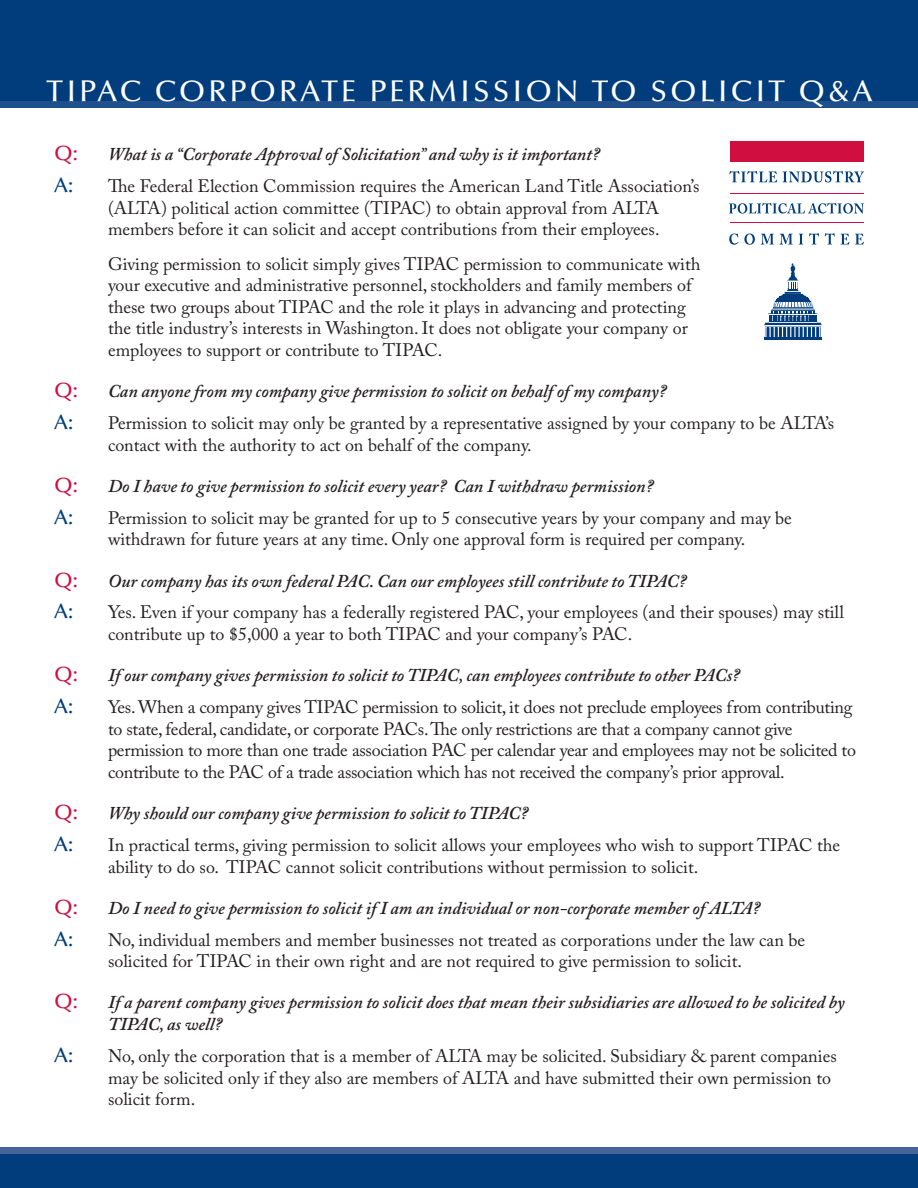
<style>
.page{position:relative;width:918px;height:1188px;background:#fff}
.page>*{position:absolute;margin:0;border:0;box-sizing:border-box;transform-origin:0 0}
.t1{font:500 30px "Optima LT";letter-spacing:.1em;color:#fff}
.Quetsion{font:500 21px "Optima LT";color:#d10e40}
.Answer{font:500 21px "Optima LT";color:#013d7d}
.Answer-2{font:18px/21.6px "Adobe Caslon Pro";color:#231f20}
.Quetsion-2{font:italic 600 18px/21.6px "Adobe Caslon Pro";color:#231f20}
</style>
<div class="page">
<div style="left:0;top:1148px;width:918px;height:40px;background:#013d7d"></div>
<div style="left:0;top:1148px;width:918px;height:6px;background:#46639a"></div>
<div style="left:0;top:0;width:918px;height:108px;background:#013d7d"></div>
<div style="left:0;top:101px;width:918px;height:7px;background:#204f8c"></div>
<div style="left:730px;top:141px;width:134px;height:21px;background:#d10e40"></div>
<svg style="left:729px;top:171px;width:48px;height:11px"></svg>
<svg style="left:783px;top:171px;width:81px;height:12px"></svg>
<svg style="left:729px;top:203px;width:135px;height:11px"></svg>
<svg style="left:729px;top:234px;width:26px;height:11px"></svg>
<svg style="left:761px;top:234px;width:13px;height:10px"></svg>
<svg style="left:780px;top:234px;width:13px;height:10px"></svg>
<svg style="left:799px;top:234px;width:4px;height:10px"></svg>
<svg style="left:809px;top:233px;width:10px;height:12px"></svg>
<svg style="left:825px;top:233px;width:10px;height:12px"></svg>
<svg style="left:841px;top:234px;width:8px;height:11px"></svg>
<svg style="left:855px;top:234px;width:9px;height:11px"></svg>
<hr style="left:730px;top:193px;width:134px;height:1px;background:#d10e40">
<hr style="left:730px;top:222px;width:134px;height:1px;background:#d10e40">
<svg style="left:764px;top:263px;width:58px;height:76px"></svg>
<hr style="left:769px;top:315px;width:48px;height:1px;background:#fff">
<p class="t1" style="left:47px;top:74px;width:828px">TIPAC CORPORATE PERMISSION TO SOLICIT Q&amp;A</p>
<p class="Quetsion" style="left:54px;top:141px;width:25px">Q:</p>
<p class="Quetsion-2" style="left:108px;top:143px;width:493px">What is a “Corporate Approval of Solicitation” and why is it important?</p>
<p class="Answer" style="left:54px;top:173px;width:21px">A:</p>
<p class="Answer-2" style="left:108px;top:175px;width:593px">The Federal Election Commission requires the American Land Title Association’s (ALTA) political action committee (TIPAC) to obtain approval from ALTA members before it can solicit and accept contributions from their employees.</p>
<p class="Answer-2" style="left:108px;top:253px;width:594px">Giving permission to solicit simply gives TIPAC permission to communicate with your executive and administrative personnel, stockholders and family members of these two groups about TIPAC and the role it plays in advancing and protecting the title industry’s interests in Washington. It does not obligate your company or employees to support or contribute to TIPAC.</p>
<p class="Quetsion" style="left:54px;top:378px;width:25px">Q:</p>
<p class="Quetsion-2" style="left:108px;top:380px;width:560px">Can anyone from my company give permission to solicit on behalf of my company?</p>
<p class="Answer" style="left:54px;top:410px;width:21px">A:</p>
<p class="Answer-2" style="left:108px;top:412px;width:728px">Permission to solicit may only be granted by a representative assigned by your company to be ALTA’s contact with the authority to act on behalf of the company.</p>
<p class="Quetsion" style="left:54px;top:473px;width:25px">Q:</p>
<p class="Quetsion-2" style="left:108px;top:475px;width:547px">Do I have to give permission to solicit every year? Can I withdraw permission?</p>
<p class="Answer" style="left:54px;top:505px;width:21px">A:</p>
<p class="Answer-2" style="left:108px;top:507px;width:685px">Permission to solicit may be granted for up to 5 consecutive years by your company and may be withdrawn for future years at any time. Only one approval form is required per company.</p>
<p class="Quetsion" style="left:54px;top:568px;width:25px">Q:</p>
<p class="Quetsion-2" style="left:108px;top:570px;width:580px">Our company has its own federal PAC. Can our employees still contribute to TIPAC?</p>
<p class="Answer" style="left:54px;top:600px;width:21px">A:</p>
<p class="Answer-2" style="left:108px;top:601px;width:737px">Yes. Even if your company has a federally registered PAC, your employees (and their spouses) may still contribute up to $5,000 a year to both TIPAC and your company’s PAC.</p>
<p class="Quetsion" style="left:54px;top:662px;width:25px">Q:</p>
<p class="Quetsion-2" style="left:108px;top:664px;width:633px">If our company gives permission to solicit to TIPAC, can employees contribute to other PACs?</p>
<p class="Answer" style="left:54px;top:694px;width:21px">A:</p>
<p class="Answer-2" style="left:108px;top:696px;width:750px">Yes. When a company gives TIPAC permission to solicit, it does not preclude employees from contributing to state, federal, candidate, or corporate PACs. The only restrictions are that a company cannot give permission to more than one trade association PAC per calendar year and employees may not be solicited to contribute to the PAC of a trade association which has not received the company’s prior approval.</p>
<p class="Quetsion" style="left:54px;top:800px;width:25px">Q:</p>
<p class="Quetsion-2" style="left:108px;top:802px;width:422px">Why should our company give permission to solicit to TIPAC?</p>
<p class="Answer" style="left:54px;top:832px;width:21px">A:</p>
<p class="Answer-2" style="left:108px;top:834px;width:734px">In practical terms, giving permission to solicit allows your employees who wish to support TIPAC the ability to do so. TIPAC cannot solicit contributions without permission to solicit.</p>
<p class="Quetsion" style="left:54px;top:895px;width:25px">Q:</p>
<p class="Quetsion-2" style="left:108px;top:897px;width:654px">Do I need to give permission to solicit if I am an individual or non-corporate member of ALTA?</p>
<p class="Answer" style="left:54px;top:927px;width:21px">A:</p>
<p class="Answer-2" style="left:108px;top:929px;width:699px">No, individual members and member businesses not treated as corporations under the law can be solicited for TIPAC in their own right and are not required to give permission to solicit.</p>
<p class="Quetsion" style="left:54px;top:990px;width:25px">Q:</p>
<p class="Quetsion-2" style="left:108px;top:991px;width:738px">If a parent company gives permission to solicit does that mean their subsidiaries are allowed to be solicited by<br>TIPAC, as well?</p>
<p class="Answer" style="left:54px;top:1043px;width:21px">A:</p>
<p class="Answer-2" style="left:108px;top:1045px;width:730px">No, only the corporation that is a member of ALTA may be solicited. Subsidiary &amp; parent companies may be solicited only if they also are members of ALTA and have submitted their own permission to solicit form.</p>
</div>
